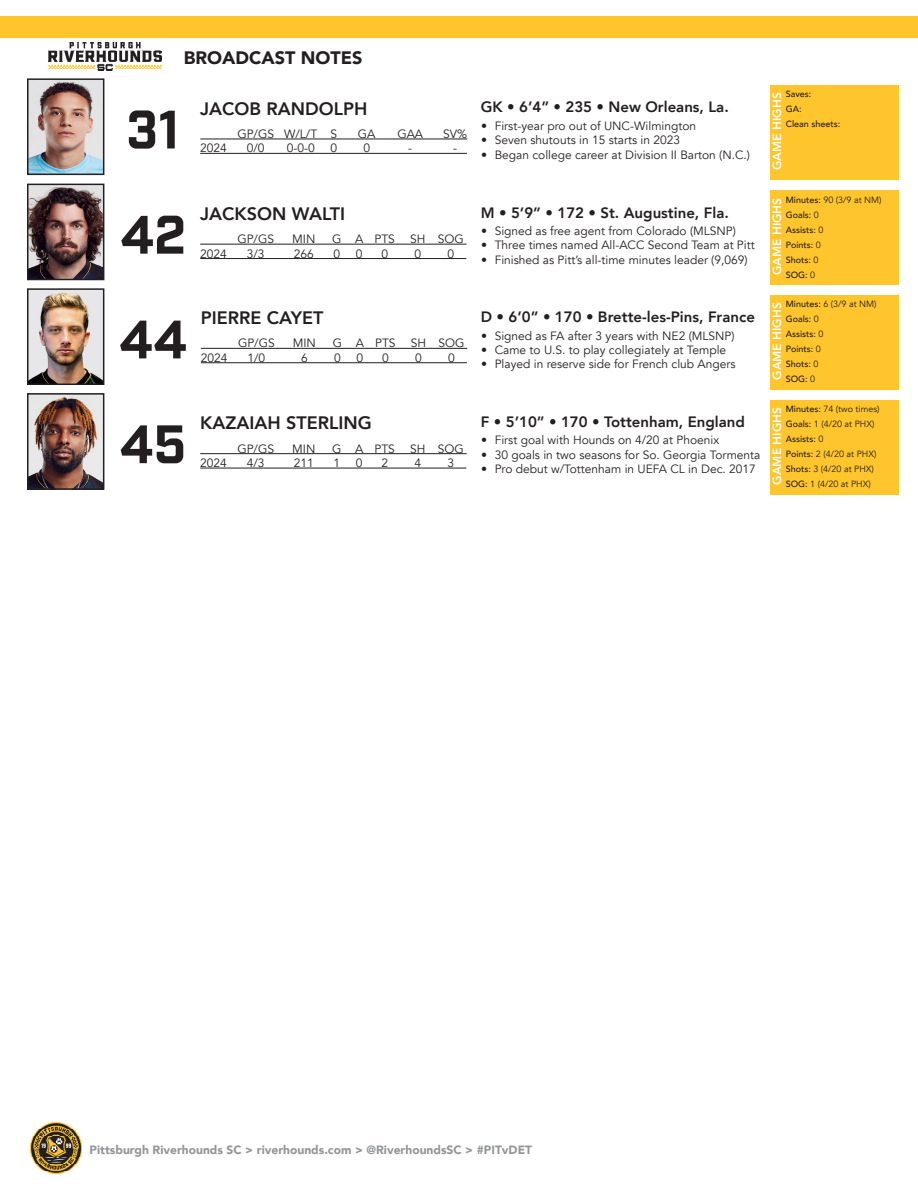
<style>
.page{position:relative;width:918px;height:1188px;background:#fff}
.page>*{position:absolute;margin:0;border:0;box-sizing:border-box;transform-origin:0 0}
.t1{font:700 52.5px "Industry";color:#231f20}
.t2{font:800 18px "Avenir";color:#231f20}
.t3{font:900 18px "Avenir";color:#231f20}
.t4{font:800 15px "Avenir";color:#231f20}
.t5{font:12px "Avenir";color:#231f20}
.t6{font:900 12px "Avenir";color:#939598}
.t7{font:800 12px "Avenir";color:#fff}
.t8{font:9px "Avenir";color:#231f20}
.t9{font:500 9px "Avenir";color:#231f20}
.s1{font-weight:500}
.s2{font-weight:400}
</style>
<div class="page">
<img style="left:48px;top:42px;width:114px;height:29px">
<img style="left:30px;top:1123px;width:51px;height:51px">
<div style="left:0;top:16px;width:918px;height:22px;background:#ffc52d"></div>
<div style="left:770px;top:295px;width:129px;height:94px;background:#ffc52d"></div>
<img style="left:30px;top:291px;width:71px;height:91px">
<div style="left:27px;top:288px;width:77px;height:97px;border:2px solid #231f20"></div>
<hr style="left:201px;top:348px;width:266px;height:1px;background:#231f20">
<hr style="left:201px;top:362px;width:266px;height:1px;background:#231f20">
<hr style="left:200px;top:244px;width:267px;height:1px;background:#231f20">
<hr style="left:200px;top:258px;width:266px;height:1px;background:#231f20">
<div style="left:770px;top:190px;width:129px;height:95px;background:#ffc52d"></div>
<img style="left:30px;top:187px;width:71px;height:90px">
<div style="left:27px;top:184px;width:77px;height:96px;border:2px solid #231f20"></div>
<hr style="left:200px;top:453px;width:267px;height:1px;background:#231f20">
<hr style="left:200px;top:468px;width:266px;height:1px;background:#231f20">
<div style="left:770px;top:400px;width:129px;height:94px;background:#ffc52d"></div>
<img style="left:30px;top:396px;width:71px;height:91px">
<div style="left:27px;top:393px;width:77px;height:97px;border:2px solid #231f20"></div>
<hr style="left:200px;top:139px;width:267px;height:1px;background:#231f20">
<hr style="left:200px;top:153px;width:267px;height:1px;background:#231f20">
<div style="left:770px;top:85px;width:129px;height:94px;background:#ffc52d"></div>
<img style="left:30px;top:81px;width:71px;height:91px">
<div style="left:27px;top:78px;width:77px;height:97px;border:2px solid #231f20"></div>
<p class="t3" style="left:184px;top:42px;width:180px">BROADCAST NOTES</p>
<p class="t1" style="left:126px;top:98px;width:55px">31</p>
<p class="t2" style="left:200px;top:94px;width:169px">JACOB RANDOLPH</p>
<p class="t5" style="left:237px;top:127px;width:101px">GP/GS W/L/T S</p>
<p class="t5" style="left:358px;top:127px;width:19px">GA</p>
<p class="t5" style="left:397px;top:127px;width:27px">GAA</p>
<p class="t5" style="left:443px;top:127px;width:25px">SV%</p>
<p class="t5" style="left:200px;top:141px;width:28px">2024</p>
<p class="t5" style="left:247px;top:141px;width:19px">0/0</p>
<p class="t5" style="left:287px;top:141px;width:30px">0-0-0</p>
<p class="t5" style="left:330px;top:141px;width:8px">0</p>
<p class="t5" style="left:363px;top:141px;width:8px">0</p>
<p class="t5" style="left:408px;top:141px;width:5px">-</p>
<p class="t5" style="left:453px;top:141px;width:5px">-</p>
<p class="t1" style="left:120px;top:203px;width:67px">42</p>
<p class="t2" style="left:200px;top:199px;width:146px">JACKSON WALTI</p>
<p class="t5" style="left:237px;top:232px;width:38px">GP/GS</p>
<p class="t5" style="left:292px;top:232px;width:25px">MIN</p>
<p class="t5" style="left:332px;top:232px;width:64px">G A PTS</p>
<p class="t5" style="left:410px;top:232px;width:55px">SH SOG</p>
<p class="t5" style="left:200px;top:246px;width:28px">2024</p>
<p class="t5" style="left:247px;top:246px;width:19px">3/3</p>
<p class="t5" style="left:294px;top:246px;width:22px">266</p>
<p class="t5" style="left:333px;top:246px;width:8px">0</p>
<p class="t5" style="left:356px;top:246px;width:8px">0</p>
<p class="t5" style="left:381px;top:246px;width:8px">0</p>
<p class="t5" style="left:414px;top:246px;width:8px">0</p>
<p class="t5" style="left:447px;top:246px;width:8px">0</p>
<p class="t4" style="left:481px;top:95px;width:249px">GK • 6’4” • 235 • New Orleans, La.</p>
<p class="t7" style="left:768px;top:170px;width:79px;rotate:-90deg">GAME HIGHS</p>
<p class="t9" style="left:786px;top:87px;width:27px">Saves:</p>
<p class="t9" style="left:786px;top:102px;width:17px">GA:</p>
<p class="t9" style="left:786px;top:117px;width:56px">Clean sheets:</p>
<p class="t5" style="left:481px;top:118px;width:217px">• First-year pro out of UNC-Wilmington</p>
<p class="t5" style="left:481px;top:133px;width:200px">• Seven shutouts in 15 starts in 2023</p>
<p class="t5" style="left:481px;top:147px;width:270px">• Began college career at Division II Barton (N.C.)</p>
<p class="t4" style="left:481px;top:201px;width:249px">M • 5’9” • 172 • St. Augustine, Fla.</p>
<p class="t7" style="left:768px;top:275px;width:79px;rotate:-90deg">GAME HIGHS</p>
<p class="t8" style="left:786px;top:194px;width:97px"><span class="s1">Minutes:</span> 90 (3/9 at NM)</p>
<p class="t9" style="left:786px;top:207px;width:35px">Goals: <span class="s2">0</span></p>
<p class="t9" style="left:786px;top:222px;width:39px">Assists: <span class="s2">0</span></p>
<p class="t9" style="left:786px;top:237px;width:37px">Points: <span class="s2">0</span></p>
<p class="t9" style="left:786px;top:252px;width:34px">Shots: <span class="s2">0</span></p>
<p class="t9" style="left:786px;top:267px;width:31px">SOG: <span class="s2">0</span></p>
<p class="t5" style="left:481px;top:224px;width:256px">• Signed as free agent from Colorado (MLSNP)</p>
<p class="t5" style="left:481px;top:238px;width:275px">• Three times named All-ACC Second Team at Pitt</p>
<p class="t5" style="left:481px;top:252px;width:268px">• Finished as Pitt’s all-time minutes leader (9,069)</p>
<p class="t4" style="left:481px;top:305px;width:276px">D • 6’0” • 170 • Brette-les-Pins, France</p>
<p class="t7" style="left:768px;top:380px;width:79px;rotate:-90deg">GAME HIGHS</p>
<p class="t8" style="left:786px;top:299px;width:92px"><span class="s1">Minutes:</span> 6 (3/9 at NM)</p>
<p class="t2" style="left:201px;top:304px;width:124px">PIERRE CAYET</p>
<p class="t5" style="left:238px;top:336px;width:38px">GP/GS</p>
<p class="t5" style="left:293px;top:336px;width:25px">MIN</p>
<p class="t5" style="left:333px;top:336px;width:64px">G A PTS</p>
<p class="t5" style="left:411px;top:336px;width:55px">SH SOG</p>
<p class="t5" style="left:201px;top:351px;width:28px">2024</p>
<p class="t5" style="left:247px;top:351px;width:19px">1/0</p>
<p class="t5" style="left:301px;top:351px;width:8px">6</p>
<p class="t5" style="left:334px;top:351px;width:8px">0</p>
<p class="t5" style="left:357px;top:351px;width:8px">0</p>
<p class="t5" style="left:382px;top:351px;width:8px">0</p>
<p class="t5" style="left:415px;top:351px;width:8px">0</p>
<p class="t5" style="left:448px;top:351px;width:8px">0</p>
<p class="t9" style="left:786px;top:311px;width:35px">Goals: <span class="s2">0</span></p>
<p class="t9" style="left:786px;top:326px;width:39px">Assists: <span class="s2">0</span></p>
<p class="t9" style="left:786px;top:341px;width:37px">Points: <span class="s2">0</span></p>
<p class="t9" style="left:786px;top:356px;width:34px">Shots: <span class="s2">0</span></p>
<p class="t9" style="left:786px;top:371px;width:31px">SOG: <span class="s2">0</span></p>
<p class="t1" style="left:119px;top:308px;width:70px">44</p>
<p class="t5" style="left:481px;top:328px;width:255px">• Signed as FA after 3 years with NE2 (MLSNP)</p>
<p class="t5" style="left:481px;top:343px;width:247px">• Came to U.S. to play collegiately at Temple</p>
<p class="t5" style="left:481px;top:357px;width:256px">• Played in reserve side for French club Angers</p>
<p class="t1" style="left:119px;top:412px;width:69px">45</p>
<p class="t2" style="left:200px;top:409px;width:173px">KAZAIAH STERLING</p>
<p class="t5" style="left:237px;top:441px;width:38px">GP/GS</p>
<p class="t5" style="left:292px;top:441px;width:25px">MIN</p>
<p class="t5" style="left:332px;top:441px;width:64px">G A PTS</p>
<p class="t5" style="left:410px;top:441px;width:55px">SH SOG</p>
<p class="t5" style="left:200px;top:456px;width:28px">2024</p>
<p class="t5" style="left:247px;top:456px;width:19px">4/3</p>
<p class="t5" style="left:294px;top:456px;width:22px">211</p>
<p class="t5" style="left:333px;top:456px;width:8px">1</p>
<p class="t5" style="left:356px;top:456px;width:8px">0</p>
<p class="t5" style="left:381px;top:456px;width:8px">2</p>
<p class="t5" style="left:414px;top:456px;width:8px">4</p>
<p class="t5" style="left:447px;top:456px;width:8px">3</p>
<p class="t4" style="left:481px;top:410px;width:266px">F • 5’10” • 170 • Tottenham, England</p>
<p class="t7" style="left:768px;top:485px;width:79px;rotate:-90deg">GAME HIGHS</p>
<p class="t8" style="left:786px;top:404px;width:95px"><span class="s1">Minutes:</span> 74 (two times)</p>
<p class="t8" style="left:786px;top:419px;width:90px"><span class="s1">Goals:</span> 1 (4/20 at PHX)</p>
<p class="t9" style="left:786px;top:431px;width:39px">Assists: <span class="s2">0</span></p>
<p class="t8" style="left:786px;top:449px;width:92px"><span class="s1">Points:</span> 2 (4/20 at PHX)</p>
<p class="t8" style="left:786px;top:464px;width:90px"><span class="s1">Shots:</span> 3 (4/20 at PHX)</p>
<p class="t8" style="left:786px;top:479px;width:87px"><span class="s1">SOG:</span> 1 (4/20 at PHX)</p>
<p class="t5" style="left:481px;top:433px;width:239px">• First goal with Hounds on 4/20 at Phoenix</p>
<p class="t5" style="left:481px;top:448px;width:281px">• 30 goals in two seasons for So. Georgia Tormenta</p>
<p class="t5" style="left:481px;top:462px;width:276px">• Pro debut w/Tottenham in UEFA CL in Dec. 2017</p>
<p class="t6" style="left:90px;top:1140px;width:444px">Pittsburgh Riverhounds SC &gt; riverhounds.com &gt; @RiverhoundsSC &gt; #PITvDET</p>
</div>
